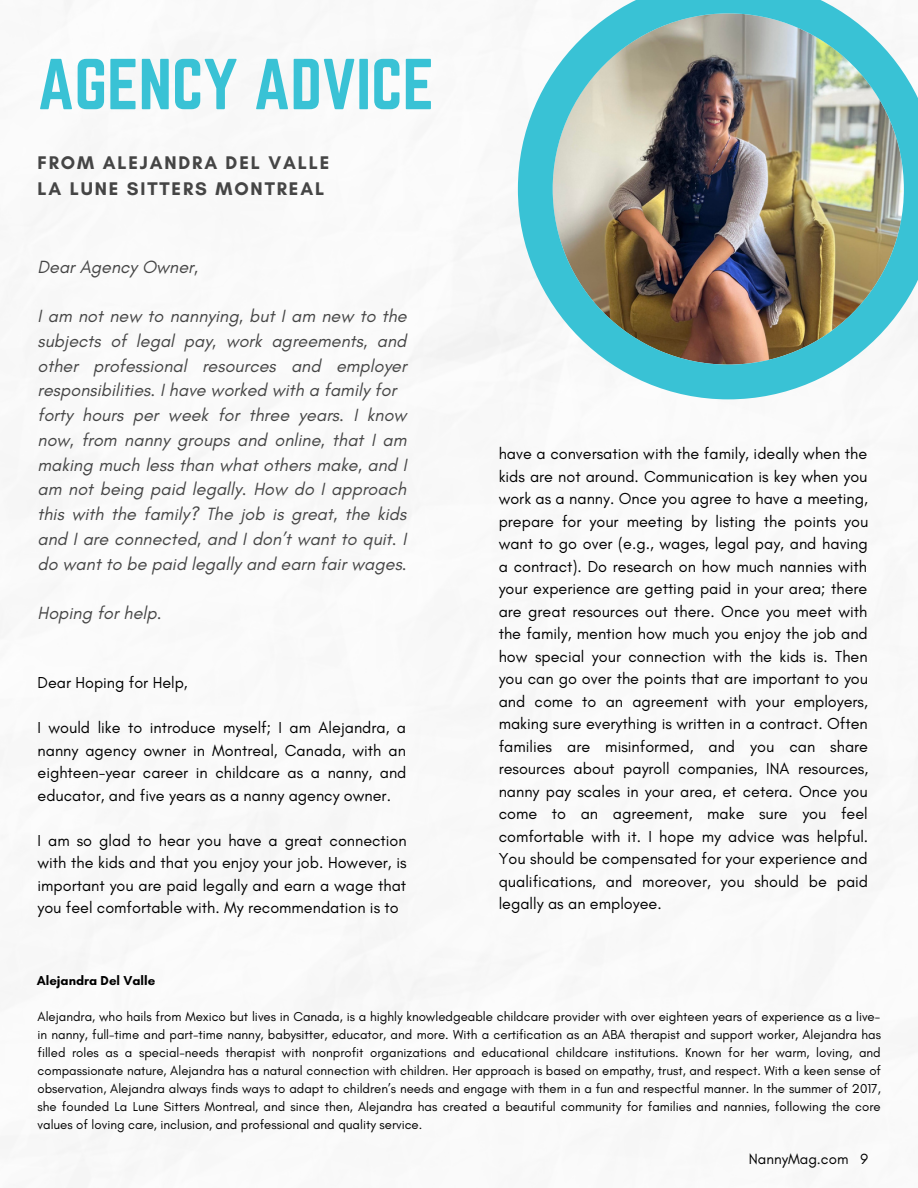
<style>
.page{position:relative;width:918px;height:1188px;background:#fff}
.page>*{position:absolute;margin:0;border:0;box-sizing:border-box;transform-origin:0 0}
.t1{font:63px "Norwester";color:#39c2d5}
.t2{font:700 18.75px/25.8px "Glacial Indifference";letter-spacing:.1em;color:#454545}
.t3{font:italic 18px/24.8px "Glacial Indifference";color:#454545}
.t4{font:16.2px/22.5px "Glacial Indifference";color:#000;text-align:justify}
.t5{font:15px "Glacial Indifference";color:#000}
.t6{font:13.2px/18px "Glacial Indifference";color:#000;text-align:justify}
.t7{font:700 13.2px "Glacial Indifference";color:#000}
</style>
<div class="page">
<img style="left:518px;top:0;width:400px;height:399px">
<h1 class="t1" style="left:38px;top:46px;width:398px">AGENCY ADVICE</h1>
<p class="t2" style="left:38px;top:150px;width:293px">FROM ALEJANDRA DEL VALLE<br>LA LUNE SITTERS MONTREAL</p>
<p class="t3" style="left:38px;top:254px;width:162px">Dear Agency Owner,</p>
<p class="t3" style="left:38px;top:304px;width:371px">I am not new to nannying, but I am new to the subjects of legal pay, work agreements, and other professional resources and employer responsibilities. I have worked with a family for forty hours per week for three years. I know now, from nanny groups and online, that I am making much less than what others make, and I am not being paid legally. How do I approach this with the family? The job is great, the kids and I are connected, and I don’t want to quit. I do want to be paid legally and earn fair wages.</p>
<p class="t3" style="left:38px;top:601px;width:125px">Hoping for help.</p>
<p class="t4" style="left:38px;top:671px;width:152px">Dear Hoping for Help,</p>
<p class="t4" style="left:38px;top:716px;width:370px">I would like to introduce myself; I am Alejandra, a nanny agency owner in Montreal, Canada, with an eighteen-year career in childcare as a nanny, and educator, and five years as a nanny agency owner.</p>
<p class="t4" style="left:38px;top:829px;width:371px">I am so glad to hear you have a great connection with the kids and that you enjoy your job. However, is important you are paid legally and earn a wage that you feel comfortable with. My recommendation is to</p>
<p class="t7" style="left:37px;top:973px;width:120px">Alejandra Del Valle</p>
<p class="t4" style="left:499px;top:442px;width:371px">have a conversation with the family, ideally when the kids are not around. Communication is key when you work as a nanny. Once you agree to have a meeting, prepare for your meeting by listing the points you want to go over (e.g., wages, legal pay, and having a contract). Do research on how much nannies with your experience are getting paid in your area; there are great resources out there. Once you meet with the family, mention how much you enjoy the job and how special your connection with the kids is. Then you can go over the points that are important to you and come to an agreement with your employers, making sure everything is written in a contract. Often families are misinformed, and you can share resources about payroll companies, INA resources, nanny pay scales in your area, et cetera. Once you come to an agreement, make sure you feel comfortable with it. I hope my advice was helpful.<br>You should be compensated for your experience and qualifications, and moreover, you should be paid legally as an employee.</p>
<p class="t6" style="left:38px;top:1007px;width:845px">Alejandra, who hails from Mexico but lives in Canada, is a highly knowledgeable childcare provider with over eighteen years of experience as a live&shy;in nanny, full-time and part-time nanny, babysitter, educator, and more. With a certification as an ABA therapist and support worker, Alejandra has filled roles as a special-needs therapist with nonprofit organizations and educational childcare institutions. Known for her warm, loving, and compassionate nature, Alejandra has a natural connection with children. Her approach is based on empathy, trust, and respect. With a keen sense of observation, Alejandra always finds ways to adapt to children’s needs and engage with them in a fun and respectful manner. In the summer of 2017, she founded La Lune Sitters Montreal, and since then, Alejandra has created a beautiful community for families and nannies, following the core values of loving care, inclusion, and professional and quality service.</p>
<p class="t5" style="left:749px;top:1150px;width:121px">NannyMag.com 9</p>
</div>
